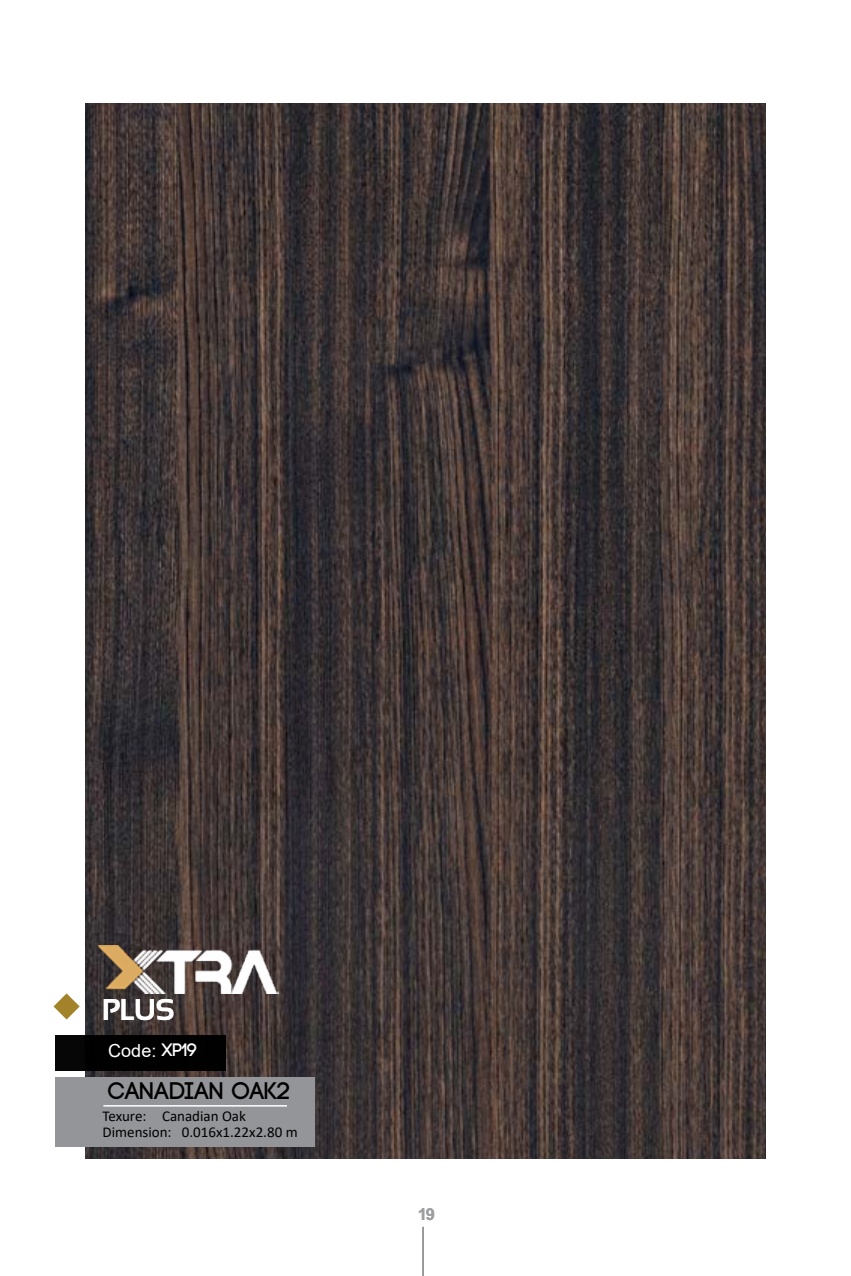
<style>
.page{position:relative;width:851px;height:1276px;background:#fff}
.page>*{position:absolute;margin:0;border:0;box-sizing:border-box;transform-origin:0 0}
.t1{font:700 30px "Sansation";color:#fff}
.t2{font:700 24px "Code";letter-spacing:.02em;color:#000}
.t3{font:18px "Arial";color:#fff}
.t4{font:700 16.5px "IRAN Sans";color:#9d9fa2}
.t5{font:15px "Calibri";color:#000}
.s1{font-family:"Code";font-weight:700}
</style>
<div class="page">
<img style="left:85px;top:103px;width:680px;height:1055px">
<div style="left:55px;top:1035px;width:171px;height:35px;background:#000"></div>
<div style="left:55px;top:1076px;width:259px;height:70px;background:#939598"></div>
<hr style="left:103px;top:1105px;width:184px;height:1px;background:#fff">
<img style="left:96px;top:945px;width:182px;height:48px">
<svg style="left:53px;top:993px;width:27px;height:26px"></svg>
<hr style="left:422px;top:1226px;width:2px;height:50px;background:#939598">
<h1 class="t1" style="left:102px;top:993px;width:74px">PLUS</h1>
<p class="t3" style="left:108px;top:1038px;width:90px">Code: <span class="s1">XP19</span></p>
<h2 class="t2" style="left:108px;top:1079px;width:183px">CANADIAN OAK2</h2>
<p class="t5" style="left:102px;top:1105px;width:45px">Texure:</p>
<p class="t5" style="left:162px;top:1105px;width:85px">Canadian Oak</p>
<p class="t5" style="left:102px;top:1121px;width:71px">Dimension:</p>
<p class="t5" style="left:182px;top:1121px;width:117px">0.016x1.22x2.80 m</p>
<p class="t4" style="left:418px;top:1205px;width:18px">19</p>
</div>
